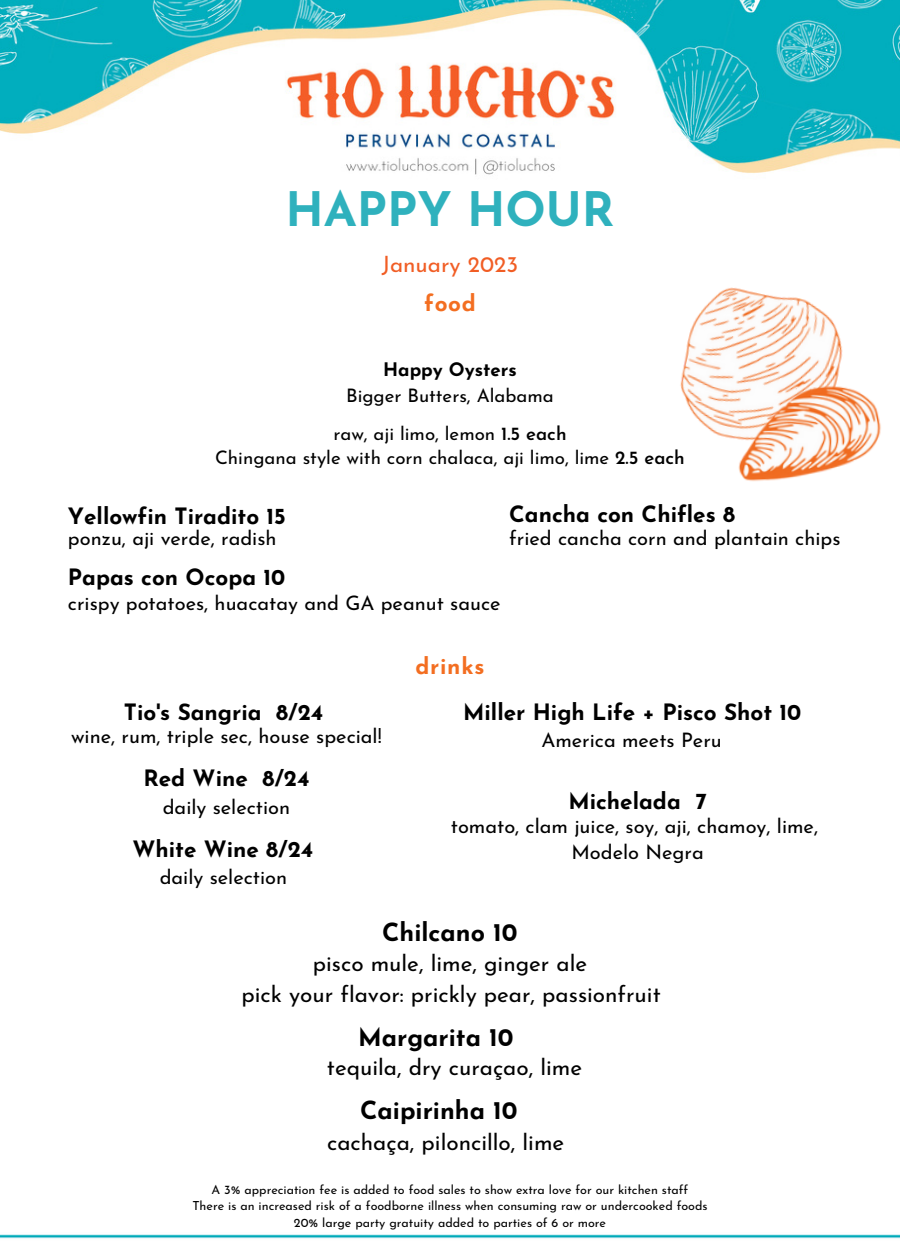
<style>
.page{position:relative;width:900px;height:1260px;background:#fff}
.page>*{position:absolute;margin:0;border:0;box-sizing:border-box;transform-origin:0 0}
.t1{font:700 47.5px "Josefin Sans";color:#2fb1bd}
.t2{font:700 25px "Josefin Sans";color:#000}
.t3{font:700 22.5px "Josefin Sans";color:#000}
.t4{font:22.5px/31px "Josefin Sans";color:#000;text-align:center}
.t5{font:22.5px "Josefin Sans";color:#f15d24}
.t6{font:700 22.5px "Josefin Sans";letter-spacing:.03em;color:#f36e21}
.t7{font:20px/26.8px "Josefin Sans";color:#000;text-align:center}
.t8{font:18.75px/39px "Josefin Sans";color:#000;text-align:center}
.t9{font:700 18.75px "Josefin Sans";color:#000}
.t10{font:12.5px/16.5px "Josefin Sans";color:#000;text-align:center}
.s1{font-weight:600}
</style>
<div class="page">
<img style="left:0;top:0;width:900px;height:1239px">
<img style="left:658px;top:266px;width:206px;height:204px">
<img style="left:725px;top:383px;width:164px;height:110px">
<h1 class="t1" style="left:286px;top:191px;width:330px">HAPPY HOUR</h1>
<p class="t5" style="left:382px;top:255px;width:138px">January 2023</p>
<p class="t6" style="left:424px;top:295px;width:53px">food</p>
<p class="t9" style="left:383px;top:362px;width:135px">Happy Oysters</p>
<p class="t8" style="left:333px;top:377px;width:235px">Bigger Butters, Alabama raw, aji limo, lemon <span class="s1">1.5 each</span></p>
<p class="t8" style="left:215px;top:440px;width:471px">Chingana style with corn chalaca, aji limo, lime <span class="s1">2.5 each</span></p>
<p class="t3" style="left:68px;top:507px;width:220px">Yellowfin Tiradito 15</p>
<p class="t7" style="left:68px;top:527px;width:210px">ponzu, aji verde, radish</p>
<p class="t3" style="left:68px;top:568px;width:219px">Papas con Ocopa 10</p>
<p class="t7" style="left:68px;top:591px;width:434px">crispy potatoes, huacatay and GA peanut sauce</p>
<p class="t3" style="left:509px;top:505px;width:227px">Cancha con Chifles 8</p>
<p class="t7" style="left:509px;top:527px;width:333px">fried cancha corn and plantain chips</p>
<p class="t6" style="left:416px;top:658px;width:70px">drinks</p>
<p class="t3" style="left:124px;top:703px;width:201px">Tio's Sangria 8/24</p>
<p class="t7" style="left:71px;top:725px;width:312px">wine, rum, triple sec, house special!</p>
<p class="t3" style="left:143px;top:769px;width:168px">Red Wine 8/24</p>
<p class="t7" style="left:163px;top:795px;width:129px">daily selection</p>
<p class="t3" style="left:132px;top:840px;width:182px">White Wine 8/24</p>
<p class="t7" style="left:160px;top:866px;width:129px">daily selection</p>
<p class="t3" style="left:463px;top:703px;width:340px">Miller High Life + Pisco Shot 10</p>
<p class="t7" style="left:541px;top:729px;width:182px">America meets Peru</p>
<p class="t3" style="left:568px;top:792px;width:140px">Michelada 7</p>
<p class="t7" style="left:451px;top:814px;width:369px">tomato, clam juice, soy, aji, chamoy, lime,<br>Modelo Negra</p>
<p class="t2" style="left:382px;top:922px;width:137px">Chilcano 10</p>
<p class="t4" style="left:242px;top:950px;width:421px">pisco mule, lime, ginger ale<br>pick your flavor: prickly pear, passionfruit</p>
<p class="t2" style="left:358px;top:1027px;width:157px">Margarita 10</p>
<p class="t4" style="left:327px;top:1054px;width:257px">tequila, dry curaçao, lime</p>
<p class="t2" style="left:360px;top:1100px;width:159px">Caipirinha 10</p>
<p class="t4" style="left:327px;top:1129px;width:239px">cachaça, piloncillo, lime</p>
<p class="t10" style="left:212px;top:1182px;width:478px">A 3% appreciation fee is added to food sales to show extra love for our kitchen staff</p>
<p class="t10" style="left:192px;top:1199px;width:517px">There is an increased risk of a foodborne illness when consuming raw or undercooked foods<br>20% large party gratuity added to parties of 6 or more</p>
</div>
